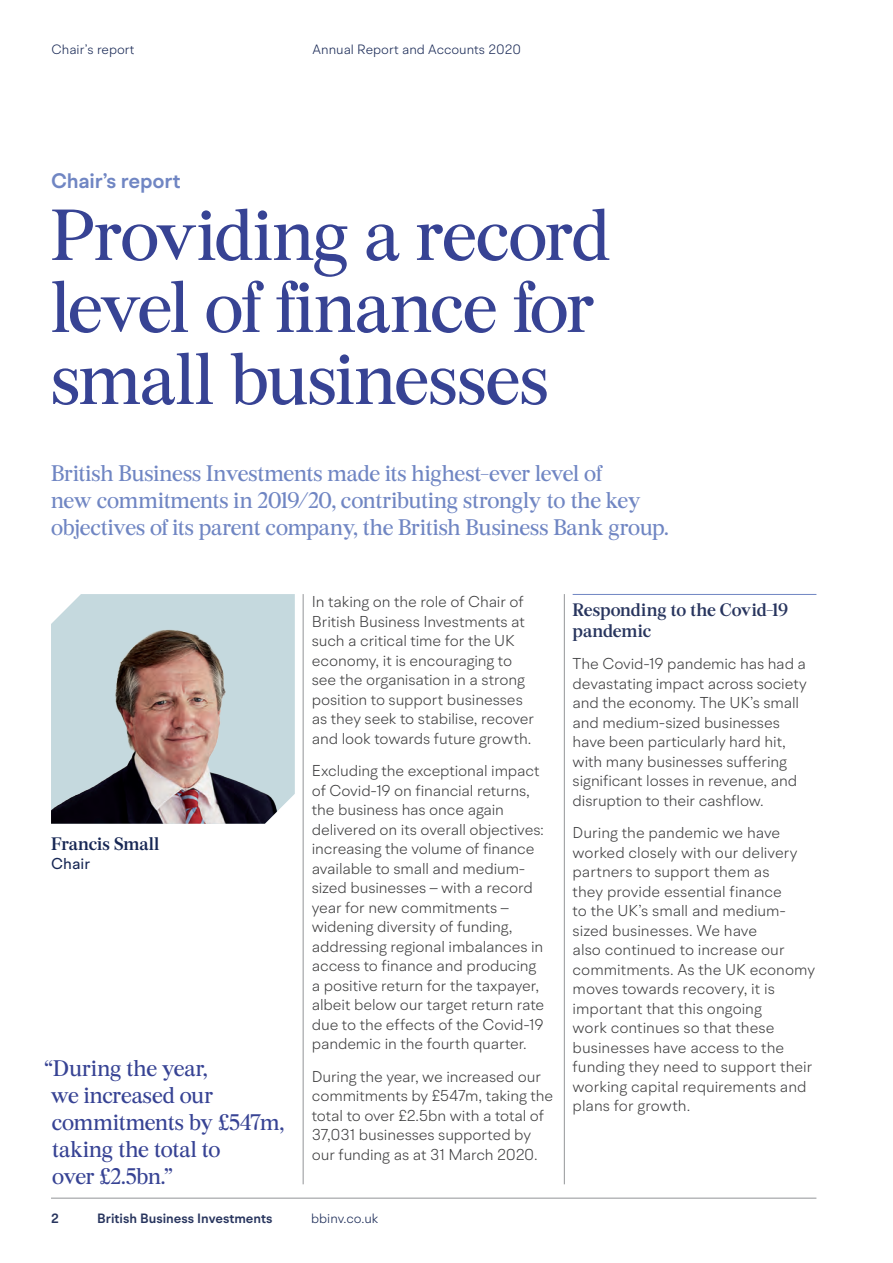
<style>
.page{position:relative;width:893px;height:1263px;background:#fff}
.page>*{position:absolute;margin:0;border:0;box-sizing:border-box;transform-origin:0 0}
.Heading_2_48_48pt{font:72px/72px "Burgess";letter-spacing:-.015em;color:#374394}
.Standfirst_15_18pt{font:22.5px/27px "Burgess";letter-spacing:-.015em;color:#7086c3}
.Quotes_15_18pt{font:22.5px/27px "Burgess";letter-spacing:-.005em;color:#374394}
.Heading_1_14_17pt{font:600 21px "BR Hendrix";letter-spacing:-.01em;color:#7086c3}
.L1_12_14pt__line{font:600 18px/21px "Burgess";letter-spacing:-.01em;color:#28355e}
.Director_name_12_14p{font:600 18px "Burgess";letter-spacing:-.005em;color:#172754}
.Body_copy_10_5_13pt{font:300 15.75px/19.5px "BR Hendrix";letter-spacing:-.005em;color:#3e3e3f}
.Director_title_10_5{font:15.75px "BR Hendrix";letter-spacing:.005em;color:#172754}
.t1{font:300 13.5px "BR Hendrix";color:#172754}
.t2{font:600 13.5px "BR Hendrix";color:#28355e}
</style>
<div class="page">
<hr style="left:303px;top:594px;width:1px;height:590px;background:#939598">
<hr style="left:564px;top:594px;width:1px;height:590px;background:#939598">
<img style="left:51px;top:594px;width:244px;height:230px">
<hr style="left:573px;top:594px;width:243px;height:1px;background:#7086c3">
<hr style="left:51px;top:1198px;width:765px;height:1px;background:#939598">
<p class="t1" style="left:52px;top:41px;width:85px">Chair’s report</p>
<p class="t1" style="left:313px;top:41px;width:210px">Annual Report and Accounts 2020</p>
<p class="Heading_1_14_17pt" style="left:51px;top:167px;width:131px">Chair’s report</p>
<p class="Heading_2_48_48pt" style="left:51px;top:202px;width:561px">Providing a record level of finance for small businesses</p>
<p class="Standfirst_15_18pt" style="left:51px;top:460px;width:619px">British Business Investments made its highest-ever level of<br>new commitments in 2019/20, contributing strongly to the key objectives of its parent company, the British Business Bank group.</p>
<p class="Director_name_12_14p" style="left:51px;top:833px;width:110px">Francis Small</p>
<p class="Director_title_10_5" style="left:51px;top:854px;width:41px">Chair</p>
<p class="Quotes_15_18pt" style="left:45px;top:1056px;width:241px">“During the year,<br>we increased our commitments by £547m, taking the total to<br>over £2.5bn.”</p>
<p class="t2" style="left:51px;top:1210px;width:9px">2</p>
<p class="t2" style="left:97px;top:1210px;width:177px">British Business Investments</p>
<p class="Body_copy_10_5_13pt" style="left:312px;top:592px;width:224px">In taking on the role of Chair of<br>British Business Investments at such a critical time for the UK economy, it is encouraging to see the organisation in a strong position to support businesses as they seek to stabilise, recover and look towards future growth.</p>
<p class="Body_copy_10_5_13pt" style="left:312px;top:761px;width:234px">Excluding the exceptional impact of Covid-19 on financial returns, the business has once again delivered on its overall objectives: increasing the volume of finance available to small and medium&shy;sized businesses – with a record year for new commitments – widening diversity of funding, addressing regional imbalances in access to finance and producing a positive return for the taxpayer, albeit below our target return rate due to the effects of the Covid-19 pandemic in the fourth quarter.</p>
<p class="Body_copy_10_5_13pt" style="left:312px;top:1066px;width:243px">During the year, we increased our commitments by £547m, taking the total to over £2.5bn with a total of<br>37,031 businesses supported by our funding as at 31 March 2020.</p>
<p class="t1" style="left:311px;top:1210px;width:69px">bbinv.co.uk</p>
<p class="L1_12_14pt__line" style="left:573px;top:600px;width:217px">Responding to the Covid-19 pandemic</p>
<p class="Body_copy_10_5_13pt" style="left:573px;top:654px;width:236px">The Covid-19 pandemic has had a devastating impact across society and the economy. The UK’s small and medium-sized businesses have been particularly hard hit, with many businesses suffering significant losses in revenue, and disruption to their cashflow.</p>
<p class="Body_copy_10_5_13pt" style="left:573px;top:823px;width:244px">During the pandemic we have worked closely with our delivery partners to support them as<br>they provide essential finance<br>to the UK’s small and medium&shy;sized businesses. We have<br>also continued to increase our commitments. As the UK economy moves towards recovery, it is important that this ongoing<br>work continues so that these businesses have access to the funding they need to support their working capital requirements and plans for growth.</p>
</div>
